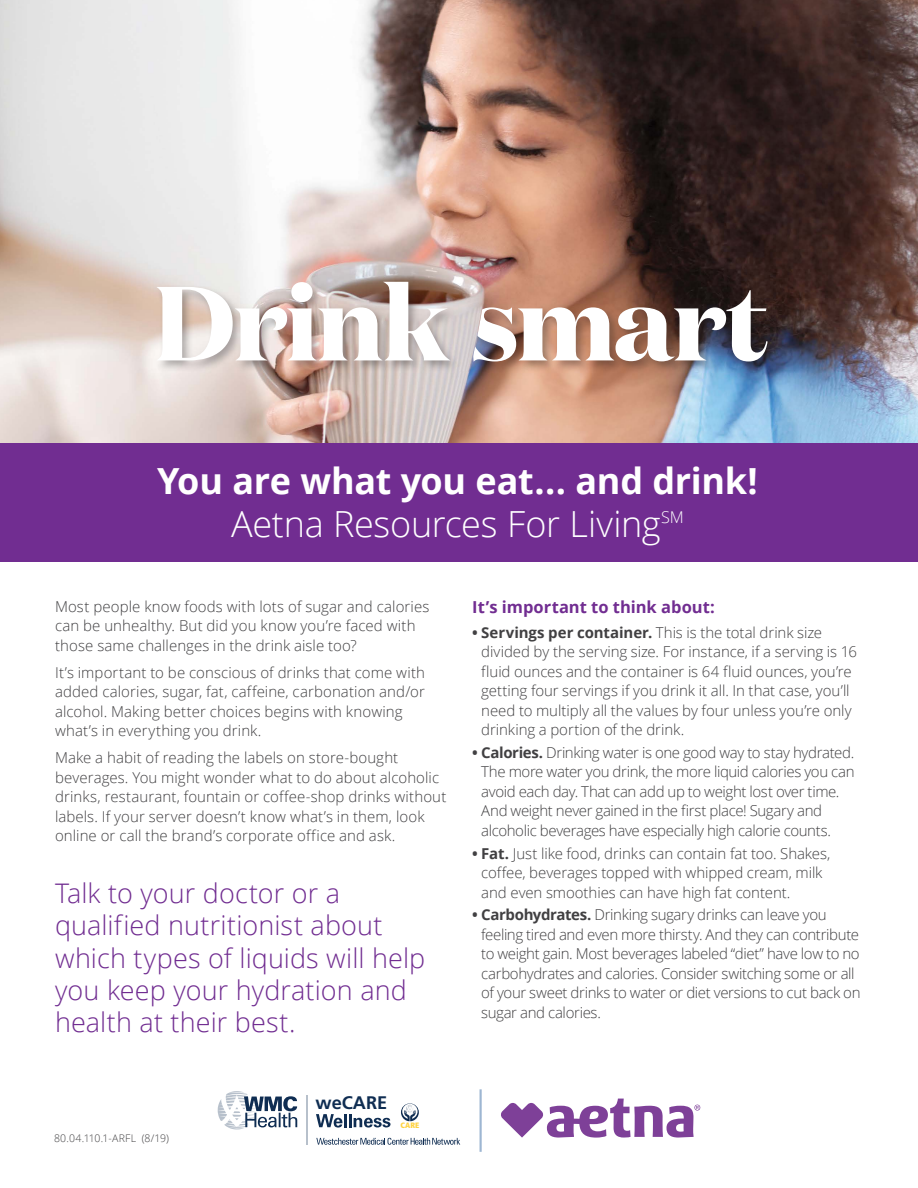
<style>
.page{position:relative;width:918px;height:1188px;background:#fff}
.page>*{position:absolute;margin:0;border:0;box-sizing:border-box;transform-origin:0 0}
.t1{font:700 105px "Domaine Display";letter-spacing:-.015em;color:#fff}
.t2{font:700 36px/43.2px "Open Sans";letter-spacing:-.01em;color:#fff;text-align:center}
.t3{font:300 27px/32.4px "Open Sans";letter-spacing:.005em;color:#712d91}
.t4{font:700 18.15px "Frutiger LT Pro";color:#0f2d52}
.t5{font:700 16.5px "Open Sans";color:#712d91}
.t6{font:300 15px/19.5px "Open Sans";letter-spacing:-.005em;color:#414042}
.t7{font:300 15px/19.5px "Open Sans";letter-spacing:-.025em;color:#414042}
.t8{font:300 10.5px "Open Sans";letter-spacing:.025em;color:#414042}
.t9{font:900 condensed 7.8px "Frutiger LT Pro";color:#fed241}
.s1{font-weight:300}
.s2{font-weight:700}
</style>
<div class="page">
<img style="left:0;top:0;width:918px;height:444px">
<div style="left:155px;top:279px;width:624px;height:95px;background:#231f20;opacity:.35"></div>
<div style="left:0;top:444px;width:918px;height:118px;background:#712d91"></div>
<img style="left:458px;top:303px;width:25px;height:69px">
<hr style="left:480px;top:1089px;width:2px;height:63px;background:#9db6d2">
<svg style="left:218px;top:1091px;width:79px;height:39px"></svg>
<hr style="left:306px;top:1096px;width:2px;height:49px;background:#b7c0cb">
<svg style="left:316px;top:1089px;width:384px;height:56px"></svg>
<h1 class="t1" style="left:154px;top:246px;width:616px">Drink smart</h1>
<h2 class="t2" style="left:157px;top:459px;width:602px">You are what you eat... and drink!<br><span class="s1">Aetna Resources For Living</span><sup>SM</sup></h2>
<p class="t6" style="left:55px;top:596px;width:376px">Most people know foods with lots of sugar and calories can be unhealthy. But did you know you’re faced with those same challenges in the drink aisle too?</p>
<p class="t6" style="left:55px;top:662px;width:371px">It’s important to be conscious of drinks that come with added calories, sugar, fat, caffeine, carbonation and/or alcohol. Making better choices begins with knowing what’s in everything you drink.</p>
<p class="t6" style="left:55px;top:748px;width:393px">Make a habit of reading the labels on store-bought beverages. You might wonder what to do about alcoholic drinks, restaurant, fountain or coffee-shop drinks without labels. If your server doesn’t know what’s in them, look online or call the brand’s corporate office and ask.</p>
<h3 class="t3" style="left:55px;top:876px;width:372px">Talk to your doctor or a qualified nutritionist about which types of liquids will help you keep your hydration and health at their best.</h3>
<p class="t8" style="left:54px;top:1131px;width:116px">80.04.110.1-ARFL (8/19)</p>
<p class="t4" style="left:316px;top:1092px;width:73px">weCARE</p>
<p class="t9" style="left:401px;top:1120px;width:20px">CARE</p>
<p class="t5" style="left:472px;top:595px;width:244px">It’s important to think about:</p>
<p class="t6" style="left:481px;top:622px;width:377px;text-indent:-9px"><span class="s2">• Servings per container.</span> This is the total drink size divided by the serving size. For instance, if a serving is 16 fluid ounces and the container is 64 fluid ounces, you’re getting four servings if you drink it all. In that case, you’ll need to multiply all the values by four unless you’re only drinking a portion of the drink.</p>
<p class="t7" style="left:481px;top:742px;width:375px;text-indent:-9px"><span class="s2">• Calories.</span> Drinking water is one good way to stay hydrated.<br>The more water you drink, the more liquid calories you can avoid each day. That can add up to weight lost over time.<br>And weight never gained in the first place! Sugary and alcoholic beverages have especially high calorie counts.</p>
<p class="t6" style="left:481px;top:843px;width:351px;text-indent:-9px"><span class="s2">• Fat.</span> Just like food, drinks can contain fat too. Shakes, coffee, beverages topped with whipped cream, milk and even smoothies can have high fat content.</p>
<p class="t7" style="left:481px;top:905px;width:381px;text-indent:-9px"><span class="s2">• Carbohydrates.</span> Drinking sugary drinks can leave you feeling tired and even more thirsty. And they can contribute to weight gain. Most beverages labeled “diet” have low to no carbohydrates and calories. Consider switching some or all of your sweet drinks to water or diet versions to cut back on sugar and calories.</p>
</div>
